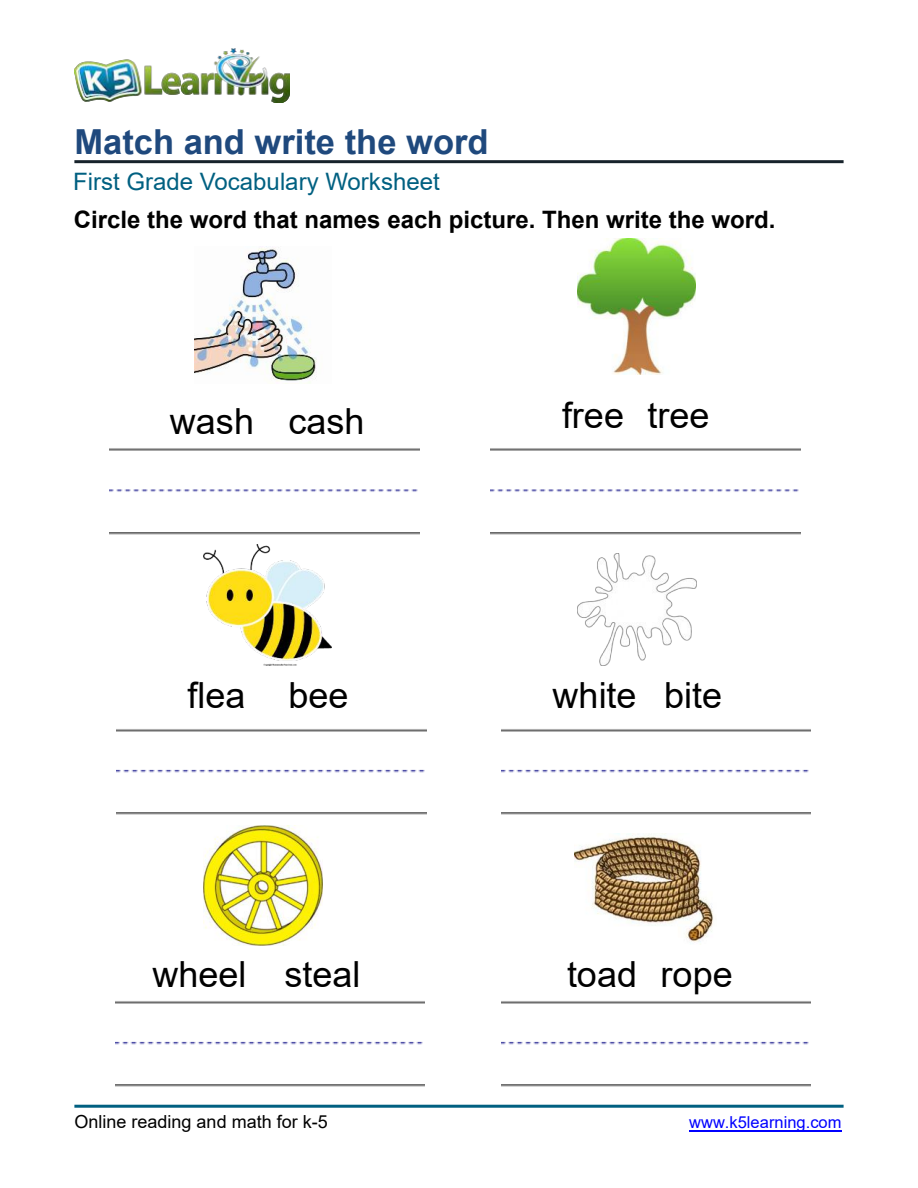
<style>
.page{position:relative;width:918px;height:1188px;background:#fff}
.page>*{position:absolute;margin:0;border:0;box-sizing:border-box;transform-origin:0 0}
.t1{font:36px "Arial";color:#000}
.t2{font:700 34.5px "Arial";color:#1f497d}
.t3{font:700 24px "Arial";color:#000}
.t4{font:24px "Arial";color:#006081}
.t5{font:18px "Arial";color:#000}
.t6{font:16.5px "Arial";color:#00f}
</style>
<div class="page">
<hr style="left:74px;top:160px;width:770px;height:3px;background:#17232b">
<hr style="left:74px;top:1105px;width:770px;height:3px;background:#006081">
<hr style="left:689px;top:1130px;width:153px;height:1px;background:#00f">
<img style="left:74px;top:49px;width:215px;height:53px">
<img style="left:110px;top:448px;width:309px;height:87px">
<img style="left:491px;top:448px;width:309px;height:87px">
<img style="left:117px;top:729px;width:309px;height:86px">
<img style="left:501px;top:729px;width:310px;height:86px">
<img style="left:115px;top:1001px;width:310px;height:86px">
<img style="left:501px;top:1001px;width:310px;height:86px">
<img style="left:195px;top:248px;width:122px;height:135px">
<img style="left:578px;top:238px;width:118px;height:137px">
<img style="left:203px;top:545px;width:128px;height:121px">
<img style="left:578px;top:553px;width:119px;height:113px">
<img style="left:203px;top:825px;width:120px;height:121px">
<img style="left:574px;top:835px;width:140px;height:107px">
<h2 class="t2" style="left:74px;top:128px;width:416px">Match and write the word</h2>
<p class="t4" style="left:73px;top:172px;width:368px">First Grade Vocabulary Worksheet</p>
<p class="t3" style="left:74px;top:210px;width:703px">Circle the word that names each picture. Then write the word.</p>
<h1 class="t1" style="left:170px;top:408px;width:196px">wash cash</h1>
<h1 class="t1" style="left:562px;top:401px;width:149px">free tree</h1>
<h1 class="t1" style="left:187px;top:682px;width:163px">flea bee</h1>
<h1 class="t1" style="left:553px;top:682px;width:171px">white bite</h1>
<h1 class="t1" style="left:152px;top:961px;width:210px">wheel steal</h1>
<h1 class="t1" style="left:567px;top:961px;width:167px">toad rope</h1>
<p class="t5" style="left:74px;top:1115px;width:255px">Online reading and math for k-5</p>
<p class="t6" style="left:689px;top:1116px;width:154px">www.k5learning.com</p>
</div>
